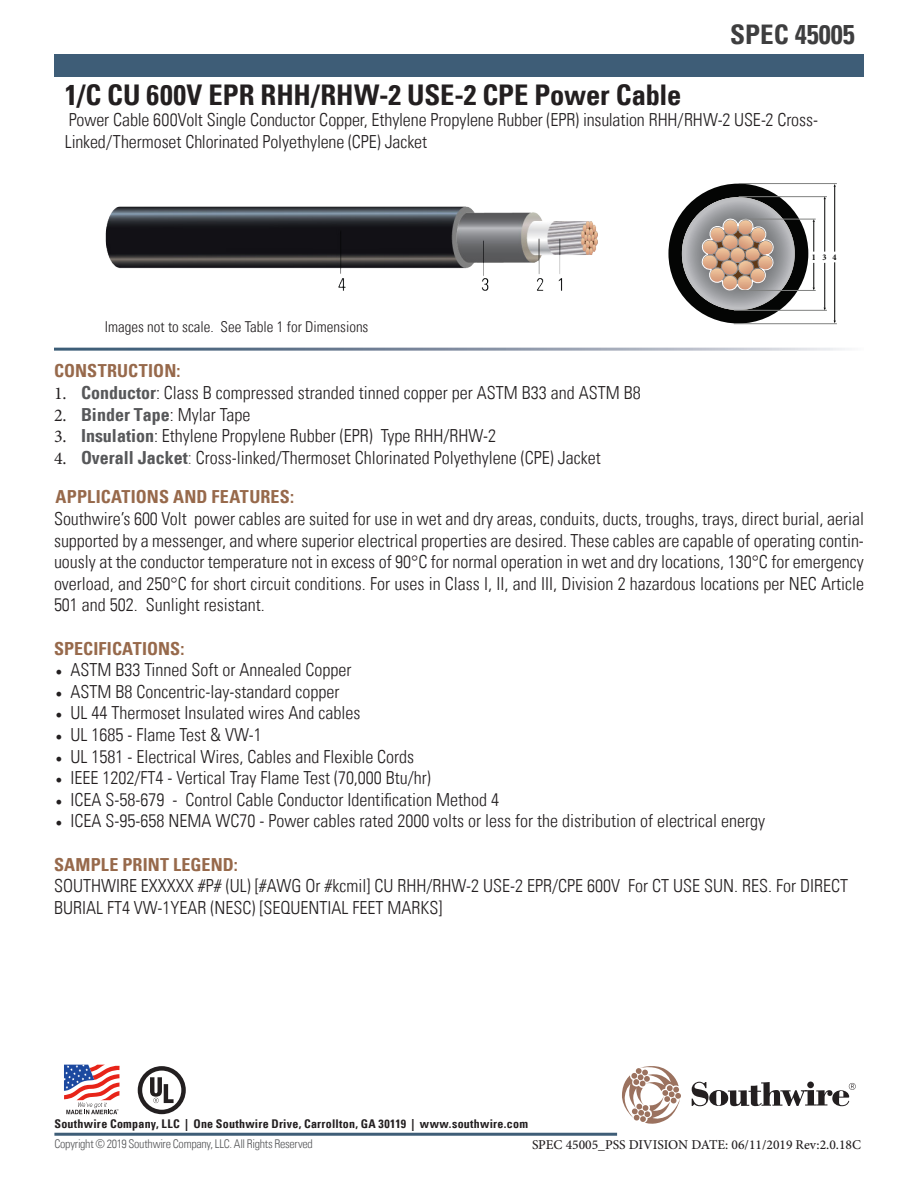
<style>
.page{position:relative;width:918px;height:1188px;background:#fff}
.page>*{position:absolute;margin:0;border:0;box-sizing:border-box;transform-origin:0 0}
.t1{font:700 condensed 28.5px "Univers";color:#231f20}
.t2{font:700 condensed 27px "Univers";color:#3e3e3f}
.t3{font:300 condensed 18px/21.6px "Univers LT Std";color:#231f20}
.t4{font:700 condensed 18px "Univers";letter-spacing:.01em;color:#97694b}
.t5{font:700 condensed 18px "Univers";color:#57585a}
.t6{font:300 condensed 15px "Univers LT Std";color:#231f20}
.t7{font:500 13.5px "Minion Pro";color:#231f20}
.t8{font:700 condensed 12px "Univers";letter-spacing:.025em;color:#231f20}
.t9{font:300 condensed 12px "Univers LT Std";letter-spacing:-.02em;color:#57585a}
.t10{font:700 condensed 8.7px "Minion Pro";color:#050504}
.t11{font:3.9px "Helvetica Neue LT Std";color:#231f20;scale:.91 1}
.s1{font-family:"Minion Pro";font-weight:400;font-stretch:normal}
.s2{font-family:"Univers";font-weight:700;color:#57585a}
.s3{font-family:"Minion Pro";font-weight:400;font-stretch:normal;color:#231f20}
.s4{font-family:"Univers LT Std";font-weight:300;color:#231f20}
.s5{color:#57585a}
</style>
<div class="page">
<svg style="left:622px;top:1066px;width:59px;height:58px"></svg>
<svg style="left:692px;top:1082px;width:164px;height:24px"></svg>
<hr style="left:54px;top:1133px;width:563px;height:3px;background:#3e5d77">
<div style="left:54px;top:55px;width:810px;height:22px;background:#3e5d77"></div>
<img style="left:105px;top:206px;width:493px;height:85px">
<div style="left:668px;top:184px;width:140px;height:139px;border:14px solid #040504;border-radius:50%"></div>
<svg style="left:682px;top:197px;width:113px;height:113px;background:#a8aaad"></svg>
<svg style="left:701px;top:218px;width:74px;height:74px;background:#bca08d"></svg>
<hr style="left:734px;top:323px;width:103px;height:1px;background:#808180">
<hr style="left:739px;top:183px;width:98px;height:1px;background:#808180">
<hr style="left:834px;top:262px;width:1px;height:59px;background:#040504">
<hr style="left:834px;top:186px;width:1px;height:66px;background:#040504">
<hr style="left:734px;top:310px;width:93px;height:1px;background:#808180">
<hr style="left:739px;top:196px;width:88px;height:1px;background:#808180">
<hr style="left:824px;top:263px;width:1px;height:45px;background:#040504">
<hr style="left:824px;top:198px;width:1px;height:54px;background:#040504">
<hr style="left:739px;top:219px;width:77px;height:1px;background:#808180">
<hr style="left:739px;top:290px;width:77px;height:1px;background:#808180">
<svg style="left:813px;top:263px;width:2px;height:27px"></svg>
<hr style="left:814px;top:221px;width:1px;height:31px;background:#040504">
<svg style="left:138px;top:1066px;width:48px;height:48px"></svg>
<svg style="left:64px;top:1065px;width:55px;height:49px"></svg>
<h2 class="t2" style="left:730px;top:18px;width:126px">SPEC 45005</h2>
<p class="t1" style="left:65px;top:77px;width:618px">1/C CU 600V EPR RHH/RHW-2 USE-2 CPE Power Cable</p>
<p class="t3" style="left:65px;top:109px;width:755px">Power Cable 600Volt Single Conductor Copper, Ethylene Propylene Rubber (EPR) insulation RHH/RHW-2 USE-2 Cross-<br>Linked/Thermoset Chlorinated Polyethylene (CPE) Jacket</p>
<p class="t6" style="left:105px;top:318px;width:265px">Images not to scale. See Table 1 for Dimensions</p>
<p class="t10" style="left:812px;top:251px;width:26px">134</p>
<p class="t4" style="left:54px;top:360px;width:128px">CONSTRUCTION:</p>
<p class="t3" style="left:54px;top:382px;width:588px"><span class="s1">1.</span> <span class="s2">Conductor</span>: Class B compressed stranded tinned copper per ASTM B33 and ASTM B8</p>
<p class="t5" style="left:54px;top:403px;width:198px"><span class="s3">2.</span> Binder Tape<span class="s4">: Mylar Tape</span></p>
<p class="t3" style="left:54px;top:425px;width:444px"><span class="s1">3.</span> <span class="s2">Insulation</span>: Ethylene Propylene Rubber (EPR) Type RHH/RHW-2</p>
<p class="t3" style="left:54px;top:447px;width:548px"><span class="s1">4.</span> <span class="s2">Overall Jacket</span><span class="s5">:</span> Cross-linked/Thermoset Chlorinated Polyethylene (CPE) Jacket</p>
<p class="t4" style="left:56px;top:486px;width:240px">APPLICATIONS AND FEATURES:</p>
<p class="t3" style="left:54px;top:508px;width:812px;text-align:justify">Southwire’s 600 Volt power cables are suited for use in wet and dry areas, conduits, ducts, troughs, trays, direct burial, aerial supported by a messenger, and where superior electrical properties are desired. These cables are capable of operating contin&shy;uously at the conductor temperature not in excess of 90°C for normal operation in wet and dry locations, 130°C for emergency overload, and 250°C for short circuit conditions. For uses in Class I, II, and III, Division 2 hazardous locations per NEC Article 501 and 502. Sunlight resistant.</p>
<p class="t4" style="left:54px;top:637px;width:132px">SPECIFICATIONS:</p>
<p class="t3" style="left:56px;top:659px;width:297px"><span class="s1">•</span> ASTM B33 Tinned Soft or Annealed Copper</p>
<p class="t3" style="left:56px;top:681px;width:285px"><span class="s1">•</span> ASTM B8 Concentric-lay-standard copper</p>
<p class="t3" style="left:56px;top:702px;width:306px"><span class="s1">•</span> UL 44 Thermoset Insulated wires And cables</p>
<p class="t3" style="left:56px;top:724px;width:208px"><span class="s1">•</span> UL 1685 - Flame Test &amp; VW-1</p>
<p class="t3" style="left:56px;top:746px;width:360px"><span class="s1">•</span> UL 1581 - Electrical Wires, Cables and Flexible Cords</p>
<p class="t3" style="left:56px;top:767px;width:377px"><span class="s1">•</span> IEEE 1202/FT4 - Vertical Tray Flame Test (70,000 Btu/hr)</p>
<p class="t3" style="left:56px;top:789px;width:445px"><span class="s1">•</span> ICEA S-58-679 - Control Cable Conductor Identification Method 4</p>
<p class="t3" style="left:56px;top:810px;width:711px"><span class="s1">•</span> ICEA S-95-658 NEMA WC70 - Power cables rated 2000 volts or less for the distribution of electrical energy</p>
<p class="t4" style="left:54px;top:853px;width:185px">SAMPLE PRINT LEGEND:</p>
<p class="t3" style="left:54px;top:875px;width:796px">SOUTHWIRE EXXXXX #P# (UL) [#AWG Or #kcmil] CU RHH/RHW-2 USE-2 EPR/CPE 600V For CT USE SUN. RES. For DIRECT<br>BURIAL FT4 VW-1YEAR (NESC) [SEQUENTIAL FEET MARKS]</p>
<p class="t11" style="left:117px;top:1109px;width:4px">™</p>
<p class="t8" style="left:54px;top:1117px;width:475px">Southwire Company, LLC | One Southwire Drive, Carrollton, GA 30119 | www.southwire.com</p>
<p class="t9" style="left:54px;top:1136px;width:260px">Copyright © 2019 Southwire Company, LLC. All Rights Reserved</p>
<p class="t7" style="left:532px;top:1136px;width:331px">SPEC 45005_PSS DIVISION DATE: 06/11/2019 Rev:2.0.18C</p>
</div>
